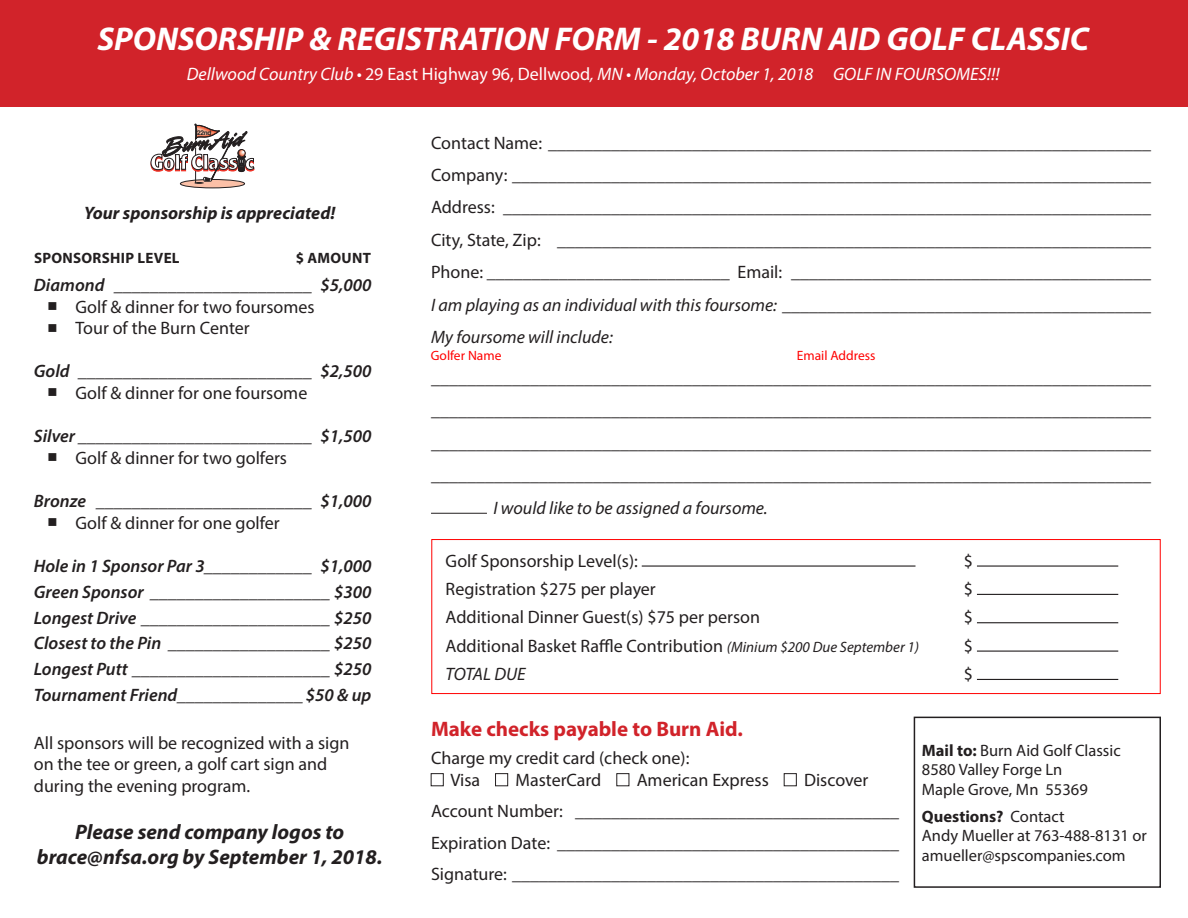
<style>
.page{position:relative;width:1188px;height:918px;background:#fff}
.page>*{position:absolute;margin:0;border:0;box-sizing:border-box;transform-origin:0 0}
.t1{font:italic 700 33px "Myriad Pro";color:#fff}
.t2{font:italic 700 21px/25.2px "Myriad Pro";color:#231f20;text-align:center}
.t3{font:700 21px "Myriad Pro";color:#d1232a}
.t4{font:18px/21.6px "Myriad Pro";color:#231f20}
.t5{font:italic 600 18px "Myriad Pro";color:#231f20}
.t6{font:italic 18px "Myriad Pro";color:#231f20}
.t7{font:italic 18px "Myriad Pro";color:#fff}
.t8{font:italic 700 18px "Myriad Pro";color:#231f20}
.t9{font:16.5px "Myriad Pro";color:#231f20}
.t10{font:700 16.5px "Myriad Pro";color:#231f20}
.t11{font:700 15px "Myriad Pro";letter-spacing:.02em;color:#231f20}
.t12{font:13.5px "Myriad Pro";color:#f00}
.t13{font:700 6.45px "Helvetica";color:#231f20}
.s1{font-style:normal}
.s2{font-style:italic;font-size:15px}
.s3{font-weight:700}
.s4{font-weight:400}
</style>
<div class="page">
<div style="left:0;top:0;width:1188px;height:107px;background:#d1232a"></div>
<div style="left:495px;top:774px;width:13px;height:12px;border:1px solid #231f20"></div>
<hr style="left:431px;top:513px;width:56px;height:1px;background:#231f20">
<div style="left:914px;top:717px;width:247px;height:171px;border:2px solid #231f20"></div>
<hr style="left:642px;top:565px;width:274px;height:2px;background:#231f20">
<hr style="left:977px;top:565px;width:141px;height:2px;background:#231f20">
<hr style="left:977px;top:594px;width:141px;height:1px;background:#231f20">
<hr style="left:977px;top:622px;width:141px;height:1px;background:#231f20">
<hr style="left:977px;top:651px;width:141px;height:1px;background:#231f20">
<hr style="left:977px;top:679px;width:141px;height:1px;background:#231f20">
<div style="left:431px;top:539px;width:730px;height:155px;border:1px solid #f00"></div>
<div style="left:180px;top:179px;width:65px;height:9px;background:#fbc0a7;border-radius:50%"></div>
<div style="left:180px;top:179px;width:65px;height:9px;border:1px solid #231f20;border-radius:50%"></div>
<svg style="left:151px;top:123px;width:103px;height:61px"></svg>
<p class="t1" style="left:97px;top:17px;width:993px">SPONSORSHIP &amp; REGISTRATION FORM - 2018 BURN AID GOLF CLASSIC</p>
<p class="t7" style="left:187px;top:62px;width:814px">Dellwood Country Club • <span class="s1">29 East Highway 96, Dellwood</span>, MN • Monday, October 1, 2018 GOLF IN FOURSOMES!!!</p>
<p class="t13" style="left:197px;top:128px;width:16px">22nd</p>
<p class="t8" style="left:84px;top:202px;width:253px">Your sponsorship is appreciated!</p>
<p class="t11" style="left:34px;top:248px;width:147px">SPONSORSHIP LEVEL</p>
<p class="t11" style="left:296px;top:248px;width:77px">$ AMOUNT</p>
<p class="t5" style="left:34px;top:273px;width:339px">Diamond ______________________ $5,000</p>
<p class="t4" style="left:47px;top:295px;width:269px">■ Golf &amp; dinner for two foursomes</p>
<p class="t4" style="left:47px;top:317px;width:204px">■ Tour of the Burn Center</p>
<p class="t5" style="left:34px;top:360px;width:339px">Gold __________________________ $2,500</p>
<p class="t4" style="left:47px;top:382px;width:261px">■ Golf &amp; dinner for one foursome</p>
<p class="t5" style="left:34px;top:425px;width:339px">Silver __________________________ $1,500</p>
<p class="t4" style="left:47px;top:447px;width:241px">■ Golf &amp; dinner for two golfers</p>
<p class="t5" style="left:34px;top:489px;width:339px">Bronze ________________________ $1,000</p>
<p class="t4" style="left:47px;top:511px;width:234px">■ Golf &amp; dinner for one golfer</p>
<p class="t5" style="left:34px;top:554px;width:339px">Hole in 1 Sponsor Par 3____________ $1,000</p>
<p class="t5" style="left:34px;top:580px;width:339px">Green Sponsor ____________________ $300</p>
<p class="t5" style="left:34px;top:606px;width:339px">Longest Drive _____________________ $250</p>
<p class="t5" style="left:34px;top:632px;width:339px">Closest to the Pin __________________ $250</p>
<p class="t5" style="left:34px;top:658px;width:339px">Longest Putt ______________________ $250</p>
<p class="t5" style="left:34px;top:684px;width:339px">Tournament Friend______________$50 &amp; up</p>
<p class="t4" style="left:34px;top:732px;width:317px">All sponsors will be recognized with a sign</p>
<p class="t4" style="left:34px;top:753px;width:295px">on the tee or green, a golf cart sign and during the evening program.</p>
<p class="t2" style="left:37px;top:819px;width:347px">Please send company logos to brace@nfsa.org by September 1, 2018.</p>
<p class="t4" style="left:431px;top:132px;width:721px">Contact Name: ___________________________________________________________________</p>
<p class="t4" style="left:431px;top:164px;width:721px">Company: _______________________________________________________________________</p>
<p class="t4" style="left:431px;top:196px;width:721px">Address: ________________________________________________________________________</p>
<p class="t4" style="left:431px;top:229px;width:721px">City, State, Zip: __________________________________________________________________</p>
<p class="t4" style="left:431px;top:261px;width:721px">Phone: ___________________________ Email: ________________________________________</p>
<p class="t6" style="left:431px;top:294px;width:721px">I am playing as an individual with this foursome: <span class="s1">_________________________________________</span></p>
<p class="t6" style="left:431px;top:326px;width:183px">My foursome will include:</p>
<p class="t4" style="left:431px;top:367px;width:721px">________________________________________________________________________________</p>
<p class="t4" style="left:431px;top:399px;width:721px">________________________________________________________________________________</p>
<p class="t4" style="left:431px;top:432px;width:721px">________________________________________________________________________________</p>
<p class="t4" style="left:431px;top:464px;width:721px">________________________________________________________________________________</p>
<p class="t6" style="left:494px;top:496px;width:276px">I would like to be assigned a foursome.</p>
<p class="t12" style="left:431px;top:347px;width:72px">Golfer Name</p>
<p class="t12" style="left:797px;top:347px;width:80px">Email Address</p>
<p class="t4" style="left:446px;top:549px;width:194px">Golf Sponsorship Level(s):</p>
<p class="t4" style="left:964px;top:549px;width:11px">$</p>
<p class="t4" style="left:446px;top:578px;width:212px">Registration $275 per player</p>
<p class="t4" style="left:964px;top:578px;width:11px">$</p>
<p class="t4" style="left:446px;top:606px;width:316px">Additional Dinner Guest(s) $75 per person</p>
<p class="t4" style="left:964px;top:606px;width:11px">$</p>
<p class="t4" style="left:446px;top:635px;width:475px">Additional Basket Raffle Contribution <span class="s2">(Minium $200 Due September 1)</span></p>
<p class="t4" style="left:964px;top:635px;width:11px">$</p>
<p class="t6" style="left:446px;top:663px;width:82px">TOTAL DUE</p>
<p class="t4" style="left:964px;top:663px;width:11px">$</p>
<p class="t3" style="left:431px;top:715px;width:313px">Make checks payable to Burn Aid.</p>
<p class="t4" style="left:431px;top:747px;width:260px">Charge my credit card (check one):</p>
<p class="t4" style="left:450px;top:769px;width:31px">Visa</p>
<p class="t4" style="left:515px;top:769px;width:87px">MasterCard</p>
<p class="t4" style="left:637px;top:769px;width:134px">American Express</p>
<p class="t4" style="left:804px;top:769px;width:66px">Discover</p>
<p class="t4" style="left:431px;top:800px;width:469px">Account Number: ____________________________________</p>
<p class="t4" style="left:431px;top:832px;width:469px">Expiration Date: ______________________________________</p>
<p class="t4" style="left:431px;top:863px;width:469px">Signature: ___________________________________________</p>
<p class="t9" style="left:922px;top:740px;width:200px"><span class="s3">Mail to:</span> Burn Aid Golf Classic</p>
<p class="t9" style="left:922px;top:760px;width:142px">8580 Valley Forge Ln</p>
<p class="t9" style="left:922px;top:779px;width:167px">Maple Grove, Mn 55369</p>
<p class="t10" style="left:922px;top:805px;width:144px">Questions? <span class="s4">Contact</span></p>
<p class="t9" style="left:922px;top:826px;width:226px">Andy Mueller at 763-488-8131 or</p>
<p class="t9" style="left:922px;top:846px;width:205px">amueller@spscompanies.com</p>
</div>
